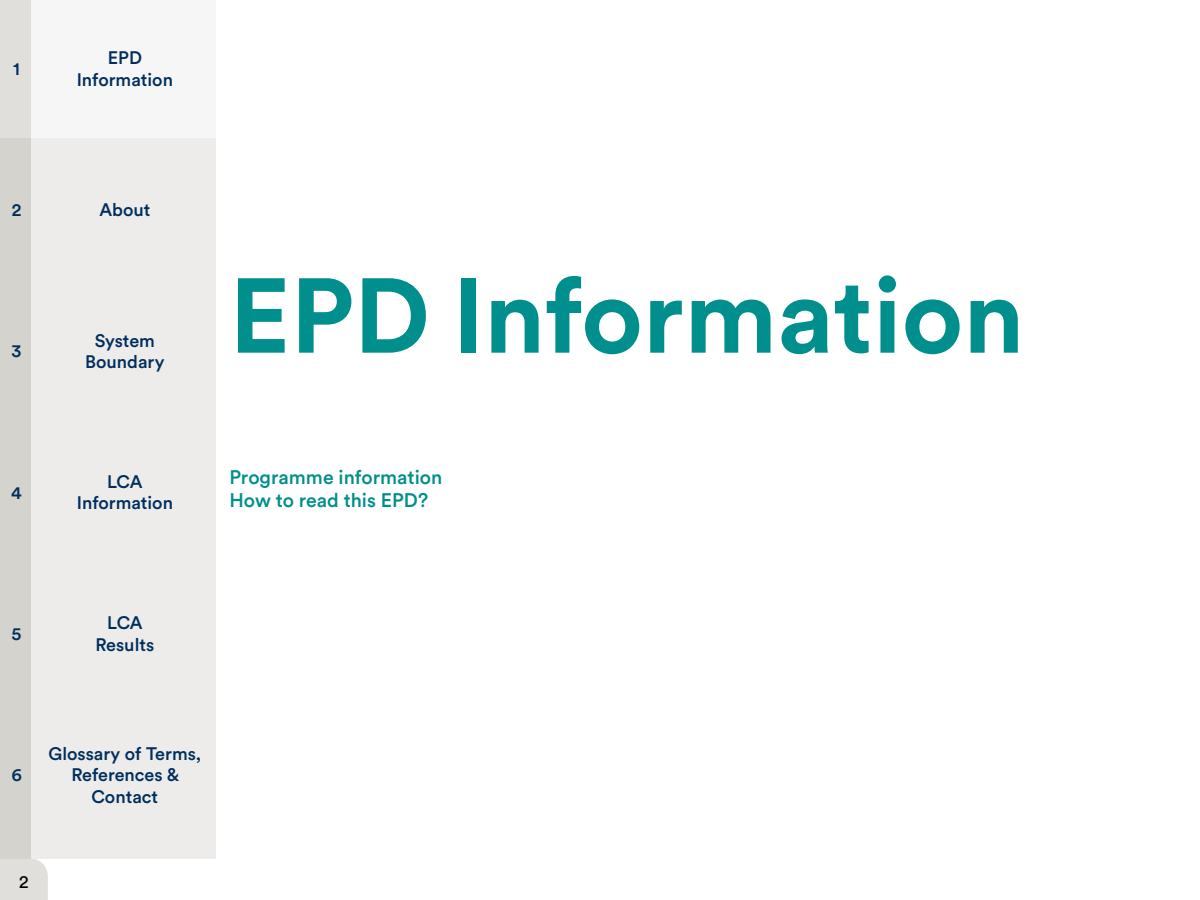
<style>
.page{position:relative;width:1200px;height:900px;background:#fff}
.page>*{position:absolute;margin:0;border:0;box-sizing:border-box;transform-origin:0 0}
.t1{font:700 105px "Circular Std";color:#008f8c}
.t2{font:500 19.5px/23.4px "Circular Std";color:#008f8c}
.t3{font:500 18px/21.6px "Circular Std";color:#002f5e;text-align:center}
.t4{font:18px "Circular Std";color:#000}
</style>
<div class="page">
<svg style="left:0;top:0;width:31px;height:858px"></svg>
<div style="left:0;top:858px;width:48px;height:42px;background:#e0dfdc"></div>
<div style="left:1px;top:138px;width:31px;height:720px;background:#d4d3ce"></div>
<div style="left:1px;top:1px;width:31px;height:137px;background:#e0dfdc"></div>
<div style="left:31px;top:1px;width:184px;height:137px;background:#f7f6f6"></div>
<div style="left:31px;top:138px;width:184px;height:720px;background:#edecea"></div>
<p class="t3" style="left:13px;top:58px;width:8px">1</p>
<p class="t3" style="left:77px;top:47px;width:98px">EPD<br>Information</p>
<p class="t3" style="left:12px;top:199px;width:11px">2</p>
<p class="t3" style="left:99px;top:199px;width:52px">About</p>
<p class="t3" style="left:12px;top:340px;width:11px">3</p>
<p class="t3" style="left:11px;top:481px;width:12px">4</p>
<p class="t3" style="left:85px;top:329px;width:81px">System<br>Boundary</p>
<p class="t3" style="left:77px;top:470px;width:98px">LCA<br>Information</p>
<h1 class="t1" style="left:230px;top:248px;width:796px">EPD Information</h1>
<p class="t2" style="left:230px;top:465px;width:214px">Programme information<br>How to read this EPD?</p>
<p class="t3" style="left:12px;top:622px;width:11px">5</p>
<p class="t3" style="left:95px;top:612px;width:61px">LCA<br>Results</p>
<p class="t3" style="left:11px;top:764px;width:12px">6</p>
<p class="t3" style="left:48px;top:742px;width:155px">Glossary of Terms,<br>References &amp;<br>Contact</p>
<p class="t4" style="left:19px;top:870px;width:11px">2</p>
</div>
